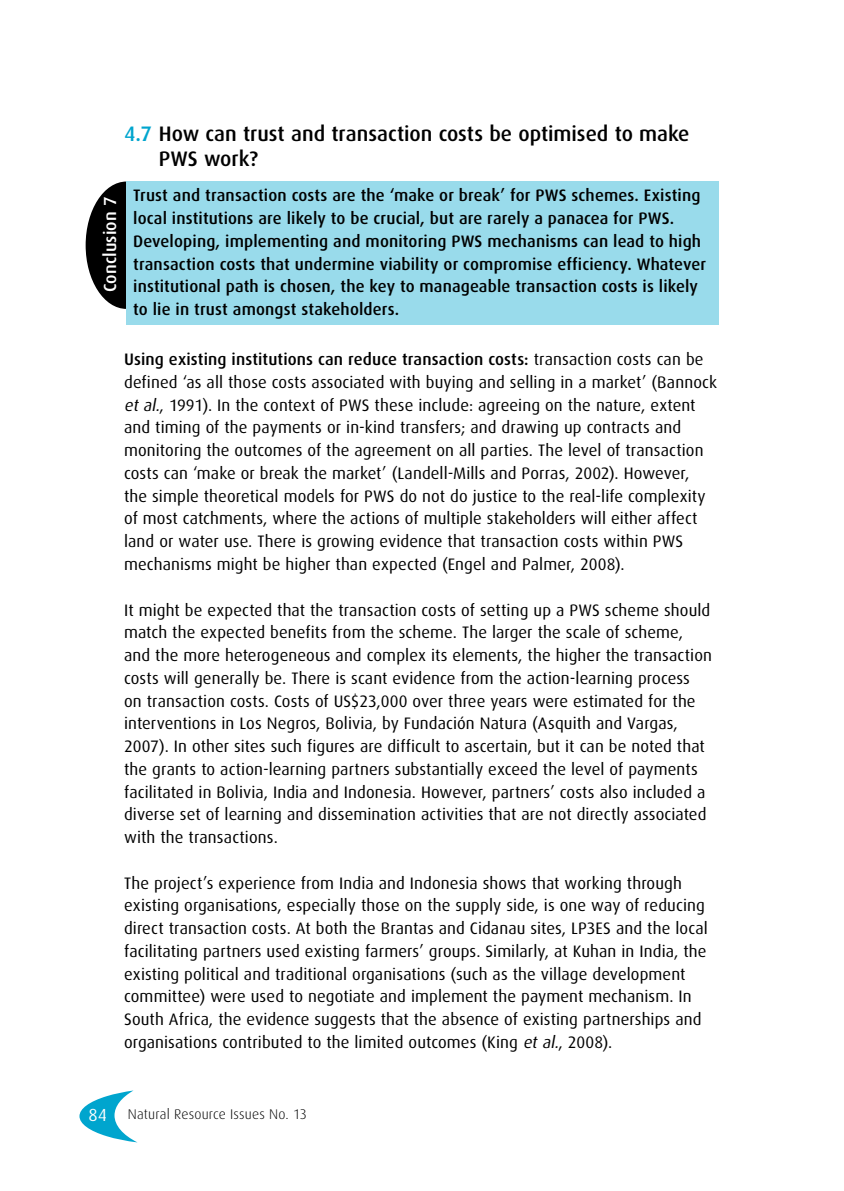
<style>
.page{position:relative;width:844px;height:1191px;background:#fff}
.page>*{position:absolute;margin:0;border:0;box-sizing:border-box;transform-origin:0 0}
.t1{font:500 21px/24.5px "Dax";color:#000}
.t2{font:500 17.5px "Dax";letter-spacing:.005em;color:#fff}
.t3{font:16.62px/22.8px "Dax";letter-spacing:.005em;color:#000}
.t4{font:500 16.62px/22.8px "Dax";letter-spacing:.01em;color:#000}
.t5{font:300 14px "Dax";letter-spacing:.015em;color:#000}
.s1{color:#00a5ce}
.s2{font-weight:500}
.s3{font-style:italic}
.s4{font-weight:400;font-size:17.5px;color:#fff}
</style>
<div class="page">
<svg style="left:79px;top:1090px;width:58px;height:52px"></svg>
<div style="left:86px;top:181px;width:81px;height:128px;background:#000;border-radius:50%"></div>
<div style="left:126px;top:181px;width:592px;height:143px;background:#99dbeb"></div>
<p class="t1" style="left:159px;top:122px;width:532px;text-indent:-35px"><span class="s1">4.7</span> How can trust and transaction costs be optimised to make<br>PWS work?</p>
<p class="t2" style="left:100px;top:292px;width:97px;rotate:-90deg">Conclusion 7</p>
<p class="t4" style="left:133px;top:184px;width:574px">Trust and transaction costs are the ‘make or break’ for PWS schemes. Existing local institutions are likely to be crucial, but are rarely a panacea for PWS.<br>Developing, implementing and monitoring PWS mechanisms can lead to high transaction costs that undermine viability or compromise efficiency. Whatever institutional path is chosen, the key to manageable transaction costs is likely to lie in trust amongst stakeholders.</p>
<p class="t3" style="left:124px;top:348px;width:594px"><span class="s2">Using existing institutions can reduce transaction costs:</span> transaction costs can be defined ‘as all those costs associated with buying and selling in a market’ (Bannock <span class="s3">et al.</span>, 1991). In the context of PWS these include: agreeing on the nature, extent and timing of the payments or in-kind transfers; and drawing up contracts and monitoring the outcomes of the agreement on all parties. The level of transaction costs can ‘make or break the market’ (Landell-Mills and Porras, 2002). However,<br>the simple theoretical models for PWS do not do justice to the real-life complexity of most catchments, where the actions of multiple stakeholders will either affect land or water use. There is growing evidence that transaction costs within PWS mechanisms might be higher than expected (Engel and Palmer, 2008).</p>
<p class="t3" style="left:124px;top:598px;width:589px">It might be expected that the transaction costs of setting up a PWS scheme should match the expected benefits from the scheme. The larger the scale of scheme, and the more heterogeneous and complex its elements, the higher the transaction costs will generally be. There is scant evidence from the action-learning process<br>on transaction costs. Costs of US$23,000 over three years were estimated for the interventions in Los Negros, Bolivia, by Fundación Natura (Asquith and Vargas, 2007). In other sites such figures are difficult to ascertain, but it can be noted that the grants to action-learning partners substantially exceed the level of payments facilitated in Bolivia, India and Indonesia. However, partners’ costs also included a diverse set of learning and dissemination activities that are not directly associated with the transactions.</p>
<p class="t3" style="left:124px;top:871px;width:585px">The project’s experience from India and Indonesia shows that working through existing organisations, especially those on the supply side, is one way of reducing direct transaction costs. At both the Brantas and Cidanau sites, LP3ES and the local facilitating partners used existing farmers’ groups. Similarly, at Kuhan in India, the existing political and traditional organisations (such as the village development committee) were used to negotiate and implement the payment mechanism. In South Africa, the evidence suggests that the absence of existing partnerships and organisations contributed to the limited outcomes (King <span class="s3">et al.</span>, 2008).</p>
<p class="t5" style="left:88px;top:1106px;width:220px"><span class="s4">84</span> Natural Resource Issues No. 13</p>
</div>
